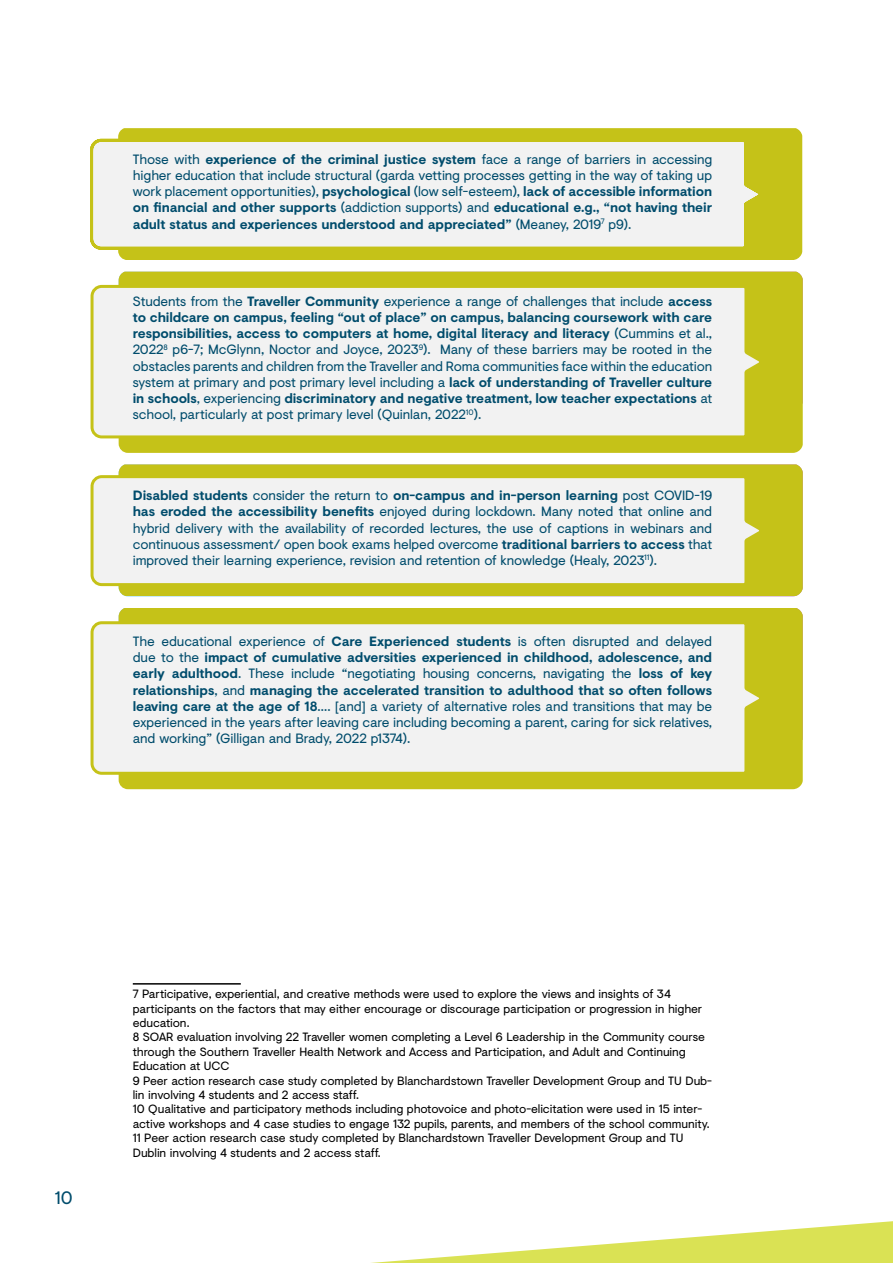
<style>
.page{position:relative;width:893px;height:1263px;background:#fff}
.page>*{position:absolute;margin:0;border:0;box-sizing:border-box;transform-origin:0 0}
.t1{font:18px "Visuelt";color:#004c6c}
.t2{font:13.5px/16.2px "Visuelt";letter-spacing:-.01em;color:#004c6c;text-align:justify}
.t3{font:12px/14.4px "Visuelt";letter-spacing:-.01em;color:#000}
.s1{font-weight:700}
</style>
<div class="page">
<svg style="left:371px;top:1221px;width:522px;height:42px"></svg>
<div style="left:118px;top:128px;width:684px;height:132px;background:#c5c218"></div>
<svg style="left:90px;top:137px;width:674px;height:114px"></svg>
<div style="left:119px;top:464px;width:684px;height:132px;background:#c5c218"></div>
<svg style="left:90px;top:474px;width:675px;height:114px;fill:#f2f2f2"></svg>
<div style="left:119px;top:272px;width:684px;height:181px;background:#c5c218"></div>
<svg style="left:90px;top:283px;width:675px;height:157px"></svg>
<div style="left:119px;top:608px;width:684px;height:181px;background:#c5c218"></div>
<svg style="left:90px;top:620px;width:675px;height:156px"></svg>
<hr style="left:133px;top:983px;width:108px;height:1px;background:#000">
<p class="t2" style="left:133px;top:151px;width:581px">Those with <span class="s1">experience of the criminal justice system</span> face a range of barriers in accessing higher education that include structural (garda vetting processes getting in the way of taking up work placement opportunities), <span class="s1">psychological</span> (low self-esteem), <span class="s1">lack of accessible information on financial and other supports</span> (addiction supports) and <span class="s1">educational e.g., “not having their adult status and experiences understood and appreciated”</span> (Meaney, 2019<sup>7</sup> p9).</p>
<p class="t2" style="left:133px;top:292px;width:581px">Students from the <span class="s1">Traveller Community</span> experience a range of challenges that include <span class="s1">access to childcare on campus, feeling “out of place” on campus, balancing coursework with care responsibilities, access to computers at home, digital literacy and literacy</span> (Cummins et al., 2022<sup>8</sup> p6-7; McGlynn, Noctor and Joyce, 2023<sup>9</sup>). Many of these barriers may be rooted in the obstacles parents and children from the Traveller and Roma communities face within the education system at primary and post primary level including a <span class="s1">lack of understanding of Traveller culture in schools</span>, experiencing <span class="s1">discriminatory and negative treatment, low teacher expectations</span> at school, particularly at post primary level (Quinlan, 2022<sup>10</sup>).</p>
<p class="t2" style="left:133px;top:487px;width:581px"><span class="s1">Disabled students</span> consider the return to <span class="s1">on-campus and in-person learning</span> post COVID-19 <span class="s1">has eroded the accessibility benefits</span> enjoyed during lockdown. Many noted that online and hybrid delivery with the availability of recorded lectures, the use of captions in webinars and continuous assessment/ open book exams helped overcome <span class="s1">traditional barriers to access</span> that improved their learning experience, revision and retention of knowledge (Healy, 2023<sup>11</sup>).</p>
<p class="t2" style="left:133px;top:633px;width:581px">The educational experience of <span class="s1">Care Experienced students</span> is often disrupted and delayed due to the <span class="s1">impact of cumulative adversities experienced in childhood, adolescence, and early adulthood</span>. These include “negotiating housing concerns, navigating the <span class="s1">loss of key relationships</span>, and <span class="s1">managing the accelerated transition to adulthood that so often follows leaving care at the age of 18</span>…. [and] a variety of alternative roles and transitions that may be experienced in the years after leaving care including becoming a parent, caring for sick relatives, and working” (Gilligan and Brady, 2022 p1374).</p>
<h1 class="t1" style="left:55px;top:1185px;width:19px">10</h1>
<p class="t3" style="left:133px;top:986px;width:581px">7 Participative, experiential, and creative methods were used to explore the views and insights of 34 participants on the factors that may either encourage or discourage participation or progression in higher education.<br>8 SOAR evaluation involving 22 Traveller women completing a Level 6 Leadership in the Community course through the Southern Traveller Health Network and Access and Participation, and Adult and Continuing Education at UCC<br>9 Peer action research case study completed by Blanchardstown Traveller Development Group and TU Dub&shy;lin involving 4 students and 2 access staff.<br>10 Qualitative and participatory methods including photovoice and photo-elicitation were used in 15 inter&shy;active workshops and 4 case studies to engage 132 pupils, parents, and members of the school community.<br>11 Peer action research case study completed by Blanchardstown Traveller Development Group and TU Dublin involving 4 students and 2 access staff.</p>
</div>
